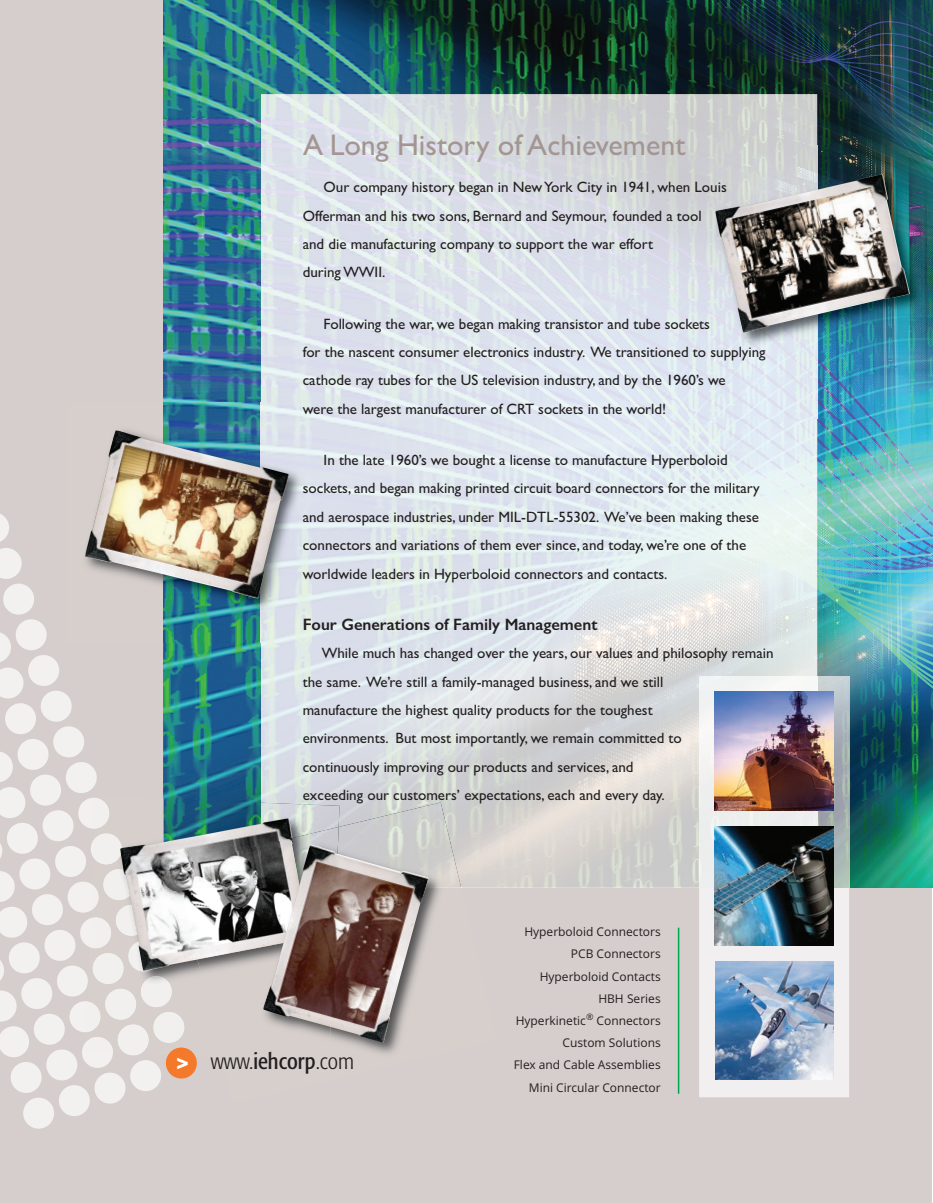
<style>
.page{position:relative;width:933px;height:1203px;background:#fff}
.page>*{position:absolute;margin:0;border:0;box-sizing:border-box;transform-origin:0 0}
.t1{font:30px "Gill Sans";color:#a39692}
.t2{font:300 condensed 22.5px "Formata";color:#231f20}
.t3{font:600 16.5px "Gill Sans";color:#231f20}
.t4{font:15px/28.3px "Gill Sans";color:#231f20}
.t5{font:12px/22.2px "Open Sans";color:#231f20;text-align:right}
.s1{font-family:"Helvetica";font-weight:700;font-stretch:normal;font-size:23.7px;color:#fff}
.s2{font-weight:400}
</style>
<div class="page">
<div style="left:0;top:0;width:932px;height:1202px;background:#d6cecc"></div>
<img style="left:164px;top:0;width:769px;height:887px">
<hr style="left:461px;top:887px;width:238px;height:1px;background:#f9f9f8">
<img style="left:261px;top:94px;width:556px;height:793px">
<hr style="left:678px;top:927px;width:1px;height:166px;background:#00a54f">
<div style="left:699px;top:887px;width:150px;height:210px;background:#f1efef"></div>
<img style="left:699px;top:676px;width:150px;height:211px">
<hr style="left:699px;top:887px;width:118px;height:1px;background:#fdfdfc">
<img style="left:715px;top:826px;width:118px;height:119px">
<img style="left:715px;top:691px;width:118px;height:119px">
<img style="left:688px;top:145px;width:244px;height:273px">
<img style="left:715px;top:174px;width:195px;height:159px">
<img style="left:199px;top:798px;width:62px;height:20px">
<img style="left:261px;top:802px;width:75px;height:24px">
<img style="left:199px;top:818px;width:112px;height:27px">
<img style="left:346px;top:887px;width:152px;height:167px">
<img style="left:336px;top:802px;width:125px;height:86px">
<img style="left:292px;top:826px;width:47px;height:18px">
<img style="left:199px;top:887px;width:64px;height:72px">
<img style="left:199px;top:845px;width:62px;height:42px">
<img style="left:261px;top:838px;width:39px;height:49px">
<img style="left:263px;top:844px;width:165px;height:198px">
<img style="left:163px;top:402px;width:160px;height:240px">
<img style="left:97px;top:430px;width:192px;height:168px">
<svg style="left:0;top:510px;width:199px;height:619px"></svg>
<img style="left:716px;top:961px;width:118px;height:118px">
<h1 class="t1" style="left:303px;top:127px;width:384px">A Long History of Achievement</h1>
<p class="t4" style="left:303px;top:173px;width:425px;text-indent:21px">Our company history began in New York City in 1941, when Louis Offerman and his two sons, Bernard and Seymour, founded a tool and die manufacturing company to support the war effort<br>during WWII.</p>
<p class="t4" style="left:303px;top:309px;width:464px;text-indent:21px">Following the war, we began making transistor and tube sockets<br>for the nascent consumer electronics industry. We transitioned to supplying cathode ray tubes for the US television industry, and by the 1960’s we<br>were the largest manufacturer of CRT sockets in the world!</p>
<p class="t4" style="left:303px;top:445px;width:458px;text-indent:21px">In the late 1960’s we bought a license to manufacture Hyperboloid sockets, and began making printed circuit board connectors for the military and aerospace industries, under MIL-DTL-55302. We’ve been making these connectors and variations of them ever since, and today, we’re one of the worldwide leaders in Hyperboloid connectors and contacts.</p>
<p class="t3" style="left:303px;top:614px;width:296px">Four Generations of Family Management</p>
<p class="t4" style="left:303px;top:639px;width:472px;text-indent:19px">While much has changed over the years, our values and philosophy remain the same. We’re still a family-managed business, and we still<br>manufacture the highest quality products for the toughest<br>environments. But most importantly, we remain committed to<br>continuously improving our products and services, and<br>exceeding our customers’ expectations, each and every day.</p>
<h2 class="t2" style="left:177px;top:1052px;width:179px"><span class="s1">&gt;</span> www.<span class="s2">iehcorp</span>.com</h2>
<p class="t5" style="left:514px;top:920px;width:148px">Hyperboloid Connectors<br>PCB Connectors<br>Hyperboloid Contacts<br>HBH Series<br>Hyperkinetic<sup>®</sup> Connectors<br>Custom Solutions<br>Flex and Cable Assemblies<br>Mini Circular Connector</p>
</div>
